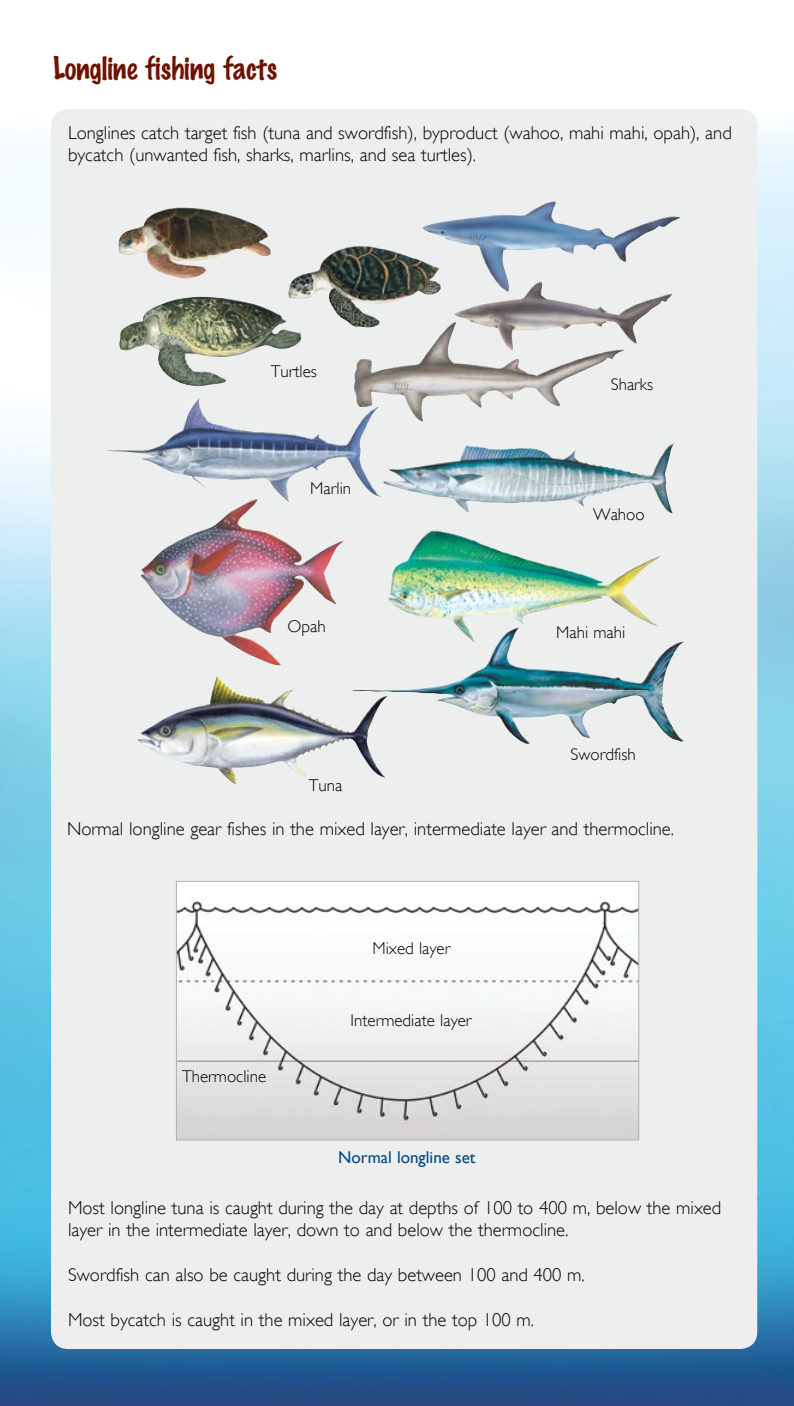
<style>
.page{position:relative;width:794px;height:1406px;background:#fff}
.page>*{position:absolute;margin:0;border:0;box-sizing:border-box;transform-origin:0 0}
.t1{font:100 28px "Marker Felt";color:#6f1200}
.t2{font:300 18.6px/22.4px "Gill Sans";color:#000}
.t3{font:300 17px "Gill Sans";color:#000}
.t4{font:17px "Gill Sans";color:#004882}
</style>
<div class="page">
<img style="left:0;top:110px;width:794px;height:1296px">
<img style="left:51px;top:109px;width:706px;height:1102px;border-radius:17px">
<div style="left:51px;top:822px;width:706px;height:48px;background:#edefee;border-radius:17px"></div>
<img style="left:178px;top:883px;width:459px;height:256px">
<div style="left:176px;top:881px;width:463px;height:260px;border:1px solid #afb1b4"></div>
<div style="left:51px;top:1184px;width:706px;height:165px;background:#edefee;border-radius:17px"></div>
<img style="left:118px;top:201px;width:562px;height:91px">
<h1 class="t1" style="left:53px;top:46px;width:226px">Longline fishing facts</h1>
<p class="t2" style="left:68px;top:122px;width:665px">Longlines catch target fish (tuna and swordfish), byproduct (wahoo, mahi mahi, opah), and bycatch (unwanted fish, sharks, marlins, and sea turtles).</p>
<p class="t3" style="left:271px;top:362px;width:48px">Turtles</p>
<p class="t3" style="left:310px;top:479px;width:42px">Marlin</p>
<p class="t3" style="left:610px;top:374px;width:44px">Sharks</p>
<p class="t3" style="left:593px;top:504px;width:53px">Wahoo</p>
<p class="t3" style="left:287px;top:616px;width:40px">Opah</p>
<p class="t3" style="left:556px;top:622px;width:71px">Mahi mahi</p>
<p class="t3" style="left:309px;top:776px;width:35px">Tuna</p>
<p class="t3" style="left:570px;top:745px;width:67px">Swordfish</p>
<p class="t2" style="left:67px;top:818px;width:608px">Normal longline gear fishes in the mixed layer, intermediate layer and thermocline.</p>
<p class="t3" style="left:372px;top:938px;width:79px">Mixed layer</p>
<p class="t3" style="left:182px;top:1067px;width:86px">Thermocline</p>
<p class="t3" style="left:350px;top:1011px;width:122px">Intermediate layer</p>
<p class="t4" style="left:338px;top:1147px;width:139px">Normal longline set</p>
<p class="t2" style="left:68px;top:1196px;width:655px">Most longline tuna is caught during the day at depths of 100 to 400 m, below the mixed layer in the intermediate layer, down to and below the thermocline.</p>
<p class="t2" style="left:68px;top:1263px;width:518px">Swordfish can also be caught during the day between 100 and 400 m.</p>
<p class="t2" style="left:68px;top:1308px;width:468px">Most bycatch is caught in the mixed layer, or in the top 100 m.</p>
</div>
